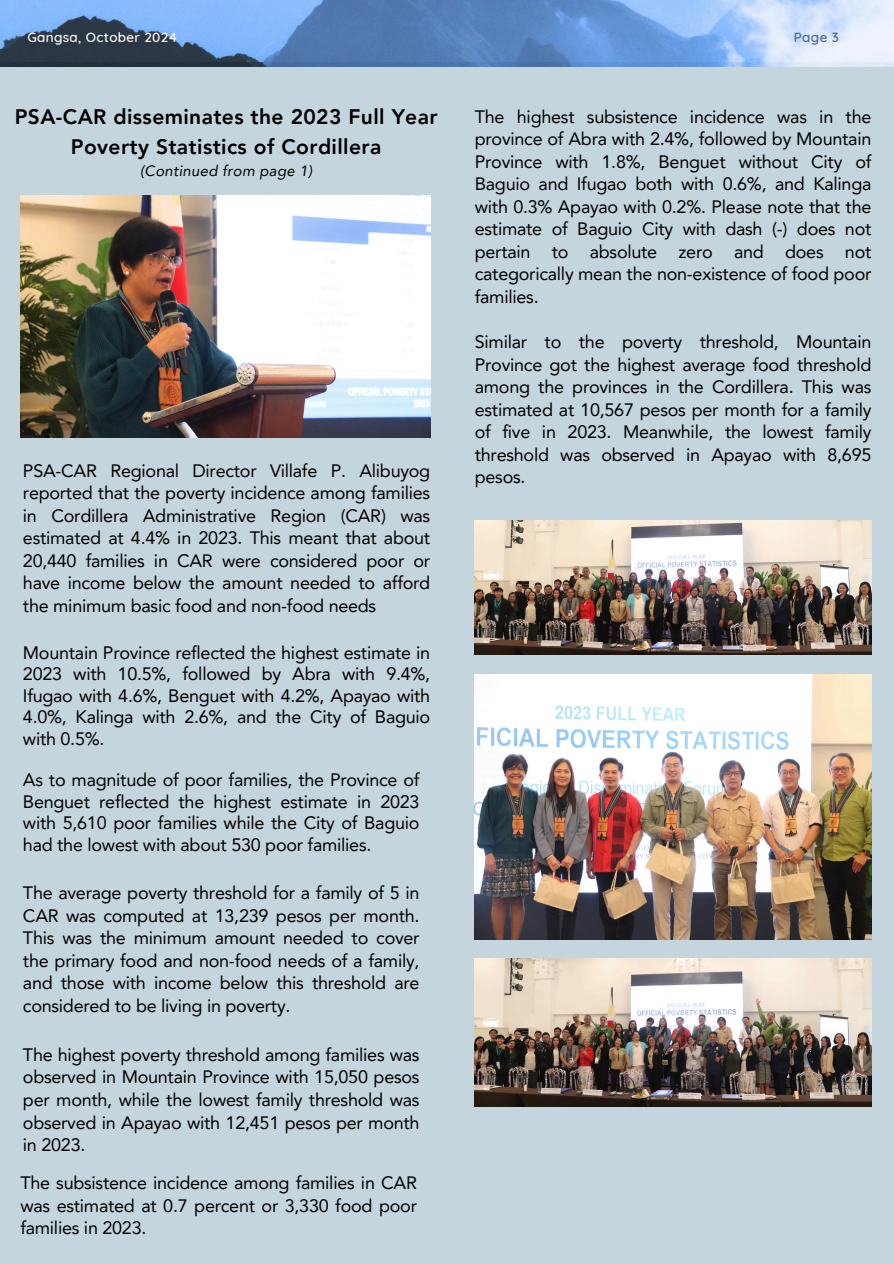
<style>
.page{position:relative;width:894px;height:1264px;background:#fff}
.page>*{position:absolute;margin:0;border:0;box-sizing:border-box;transform-origin:0 0}
.t1{font:800 21px/29.2px "Avenir LT Pro";letter-spacing:.02em;color:#000;text-align:center}
.t2{font:18px/22.5px "Avenir LT Pro";letter-spacing:-.015em;color:#000;text-align:justify}
.t3{font:italic 15px "Avenir LT Pro";letter-spacing:.02em;color:#000}
.t4{font:500 13.5px "Quicksand";letter-spacing:.025em;color:#fff}
.t5{font:500 13.5px "Quicksand";color:#476a89}
</style>
<div class="page">
<div style="left:0;top:62px;width:893px;height:1201px;background:#c5d5de"></div>
<img style="left:0;top:0;width:893px;height:67px">
<img style="left:20px;top:195px;width:410px;height:242px">
<img style="left:474px;top:520px;width:396px;height:134px">
<img style="left:474px;top:674px;width:396px;height:265px">
<img style="left:474px;top:959px;width:396px;height:147px">
<h2 class="t4" style="left:27px;top:28px;width:151px">Gangsa, October 2024</h2>
<h2 class="t5" style="left:793px;top:28px;width:47px">Page 3</h2>
<h2 class="t1" style="left:15px;top:104px;width:424px">PSA-CAR disseminates the 2023 Full Year<br>Poverty Statistics of Cordillera</h2>
<h2 class="t3" style="left:140px;top:165px;width:174px">(Continued from page 1)</h2>
<h2 class="t2" style="left:23px;top:461px;width:409px">PSA-CAR Regional Director Villafe P. Alibuyog reported that the poverty incidence among families in Cordillera Administrative Region (CAR) was estimated at 4.4% in 2023. This meant that about 20,440 families in CAR were considered poor or have income below the amount needed to afford the minimum basic food and non-food needs</h2>
<h2 class="t2" style="left:23px;top:643px;width:409px;line-height:21.3px">Mountain Province reflected the highest estimate in 2023 with 10.5%, followed by Abra with 9.4%, Ifugao with 4.6%, Benguet with 4.2%, Apayao with 4.0%, Kalinga with 2.6%, and the City of Baguio with 0.5%.</h2>
<h2 class="t2" style="left:23px;top:771px;width:398px;line-height:21.3px">As to magnitude of poor families, the Province of Benguet reflected the highest estimate in 2023 with 5,610 poor families while the City of Baguio had the lowest with about 530 poor families.</h2>
<h2 class="t2" style="left:23px;top:883px;width:398px">The average poverty threshold for a family of 5 in CAR was computed at 13,239 pesos per month.<br>This was the minimum amount needed to cover the primary food and non-food needs of a family, and those with income below this threshold are considered to be living in poverty.</h2>
<p class="t2" style="left:23px;top:1045px;width:398px">The highest poverty threshold among families was observed in Mountain Province with 15,050 pesos per month, while the lowest family threshold was observed in Apayao with 12,451 pesos per month in 2023.</p>
<p class="t2" style="left:20px;top:1173px;width:398px">The subsistence incidence among families in CAR was estimated at 0.7 percent or 3,330 food poor families in 2023.</p>
<h2 class="t2" style="left:474px;top:107px;width:398px">The highest subsistence incidence was in the province of Abra with 2.4%, followed by Mountain Province with 1.8%, Benguet without City of Baguio and Ifugao both with 0.6%, and Kalinga with 0.3% Apayao with 0.2%. Please note that the estimate of Baguio City with dash (-) does not pertain to absolute zero and does not categorically mean the non-existence of food poor families.</h2>
<h2 class="t2" style="left:474px;top:332px;width:398px">Similar to the poverty threshold, Mountain Province got the highest average food threshold among the provinces in the Cordillera. This was estimated at 10,567 pesos per month for a family of five in 2023. Meanwhile, the lowest family threshold was observed in Apayao with 8,695 pesos.</h2>
</div>
